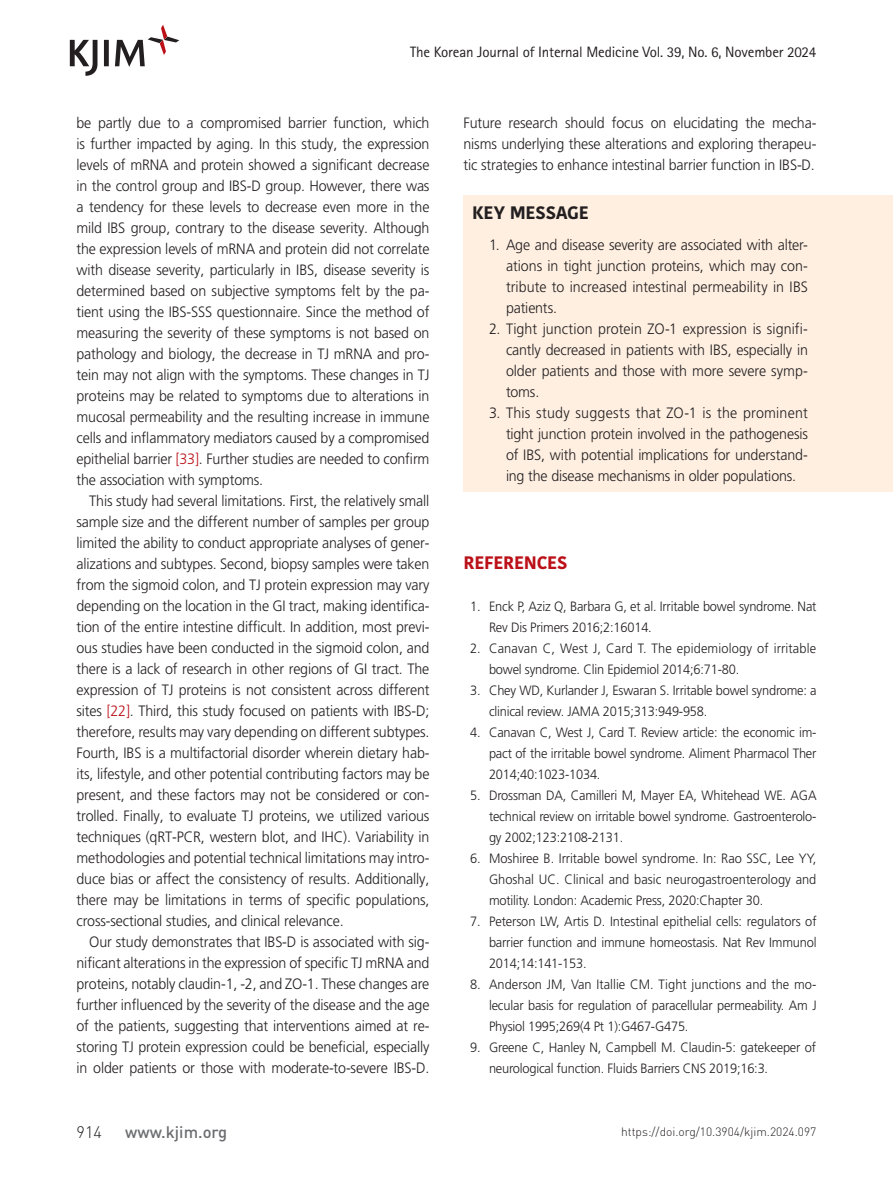
<style>
.page{position:relative;width:893px;height:1191px;background:#fff}
.page>*{position:absolute;margin:0;border:0;box-sizing:border-box;transform-origin:0 0}
.t1{font:700 18px "Kohinoor Bangla";letter-spacing:-.01em;color:#231f20}
.t2{font:700 18px "Kohinoor Bangla";letter-spacing:-.015em;color:#bb1018}
.t3{font:500 16.5px "DIN Pro";color:#6c6d70}
.t4{font:300 16.5px "DIN Pro";color:#231f20}
.t5{font:300 15px/21px "Frutiger LT Std";letter-spacing:-.01em;color:#231f20;text-align:justify;scale:.95 1}
.t6{font:15px "Rotis Sans Serif Std";letter-spacing:-.01em;color:#231f20}
.t7{font:300 13.5px/21px "Frutiger LT Std";letter-spacing:-.015em;color:#231f20;text-align:justify;scale:.95 1}
.t8{font:300 13.5px/21px "Frutiger LT Std";letter-spacing:.01em;color:#231f20;scale:.95 1}
.t9{font:300 12px "DIN Pro";color:#231f20}
.s1{color:#bb1018}
</style>
<div class="page">
<svg style="left:70px;top:25px;width:109px;height:51px"></svg>
<div style="left:463px;top:195px;width:430px;height:297px;background:#feefe1"></div>
<p class="t6" style="left:410px;top:43px;width:408px">The Korean Journal of Internal Medicine Vol. 39, No. 6, November 2024</p>
<p class="t5" style="left:77px;top:112px;width:373px">be partly due to a compromised barrier function, which is further impacted by aging. In this study, the expression levels of mRNA and protein showed a significant decrease in the control group and IBS-D group. However, there was a tendency for these levels to decrease even more in the mild IBS group, contrary to the disease severity. Although the expression levels of mRNA and protein did not correlate with disease severity, particularly in IBS, disease severity is determined based on subjective symptoms felt by the pa&shy;tient using the IBS-SSS questionnaire. Since the method of measuring the severity of these symptoms is not based on pathology and biology, the decrease in TJ mRNA and pro&shy;tein may not align with the symptoms. These changes in TJ proteins may be related to symptoms due to alterations in mucosal permeability and the resulting increase in immune cells and inflammatory mediators caused by a compromised epithelial barrier <span class="s1">[33]</span>. Further studies are needed to confirm the association with symptoms.</p>
<p class="t5" style="left:77px;top:490px;width:373px;text-indent:13px">This study had several limitations. First, the relatively small sample size and the different number of samples per group limited the ability to conduct appropriate analyses of gener&shy;alizations and subtypes. Second, biopsy samples were taken from the sigmoid colon, and TJ protein expression may vary depending on the location in the GI tract, making identifica&shy;tion of the entire intestine difficult. In addition, most previ&shy;ous studies have been conducted in the sigmoid colon, and there is a lack of research in other regions of GI tract. The expression of TJ proteins is not consistent across different sites <span class="s1">[22]</span>. Third, this study focused on patients with IBS-D; therefore, results may vary depending on different subtypes.<br>Fourth, IBS is a multifactorial disorder wherein dietary hab&shy;its, lifestyle, and other potential contributing factors may be present, and these factors may not be considered or con&shy;trolled. Finally, to evaluate TJ proteins, we utilized various techniques (qRT-PCR, western blot, and IHC). Variability in methodologies and potential technical limitations may intro&shy;duce bias or affect the consistency of results. Additionally, there may be limitations in terms of specific populations, cross-sectional studies, and clinical relevance.</p>
<p class="t5" style="left:77px;top:931px;width:373px;text-indent:13px">Our study demonstrates that IBS-D is associated with sig&shy;nificant alterations in the expression of specific TJ mRNA and proteins, notably claudin-1, -2, and ZO-1. These changes are further influenced by the severity of the disease and the age of the patients, suggesting that interventions aimed at re&shy;storing TJ protein expression could be beneficial, especially in older patients or those with moderate-to-severe IBS-D.</p>
<p class="t4" style="left:77px;top:1120px;width:27px">914</p>
<p class="t3" style="left:125px;top:1120px;width:104px">www.kjim.org</p>
<p class="t5" style="left:463px;top:112px;width:373px">Future research should focus on elucidating the mecha&shy;nisms underlying these alterations and exploring therapeu&shy;tic strategies to enhance intestinal barrier function in IBS-D.</p>
<p class="t1" style="left:472px;top:196px;width:118px">KEY MESSAGE</p>
<p class="t5" style="left:506px;top:234px;width:319px;text-indent:-17px">1. Age and disease severity are associated with alter&shy;ations in tight junction proteins, which may con&shy;tribute to increased intestinal permeability in IBS patients.</p>
<p class="t5" style="left:506px;top:318px;width:319px;text-indent:-17px">2. Tight junction protein ZO-1 expression is signifi&shy;cantly decreased in patients with IBS, especially in older patients and those with more severe symp&shy;toms.</p>
<p class="t5" style="left:506px;top:402px;width:319px;text-indent:-17px">3. This study suggests that ZO-1 is the prominent tight junction protein involved in the pathogenesis of IBS, with potential implications for understand&shy;ing the disease mechanisms in older populations.</p>
<p class="t2" style="left:463px;top:546px;width:105px">REFERENCES</p>
<p class="t7" style="left:489px;top:596px;width:346px;text-indent:-19px">1. Enck P, Aziz Q, Barbara G, et al. Irritable bowel syndrome. Nat<br>Rev Dis Primers 2016;2:16014.</p>
<p class="t8" style="left:489px;top:638px;width:346px;text-indent:-19px">2. Canavan C, West J, Card T. The epidemiology of irritable bowel syndrome. Clin Epidemiol 2014;6:71-80.</p>
<p class="t7" style="left:489px;top:680px;width:346px;text-indent:-19px">3. Chey WD, Kurlander J, Eswaran S. Irritable bowel syndrome: a clinical review. JAMA 2015;313:949-958.</p>
<p class="t7" style="left:489px;top:722px;width:346px;text-indent:-19px">4. Canavan C, West J, Card T. Review article: the economic im&shy;pact of the irritable bowel syndrome. Aliment Pharmacol Ther 2014;40:1023-1034.</p>
<p class="t7" style="left:489px;top:785px;width:346px;text-indent:-19px">5. Drossman DA, Camilleri M, Mayer EA, Whitehead WE. AGA technical review on irritable bowel syndrome. Gastroenterolo&shy;gy 2002;123:2108-2131.</p>
<p class="t7" style="left:489px;top:848px;width:346px;text-indent:-19px">6. Moshiree B. Irritable bowel syndrome. In: Rao SSC, Lee YY, Ghoshal UC. Clinical and basic neurogastroenterology and motility. London: Academic Press, 2020:Chapter 30.</p>
<p class="t7" style="left:489px;top:911px;width:346px;text-indent:-19px">7. Peterson LW, Artis D. Intestinal epithelial cells: regulators of barrier function and immune homeostasis. Nat Rev Immunol 2014;14:141-153.</p>
<p class="t7" style="left:489px;top:974px;width:346px;text-indent:-19px">8. Anderson JM, Van Itallie CM. Tight junctions and the mo&shy;lecular basis for regulation of paracellular permeability. Am J Physiol 1995;269(4 Pt 1):G467-G475.</p>
<p class="t7" style="left:489px;top:1037px;width:346px;text-indent:-19px">9. Greene C, Hanley N, Campbell M. Claudin-5: gatekeeper of neurological function. Fluids Barriers CNS 2019;16:3.</p>
<p class="t9" style="left:621px;top:1123px;width:197px">https://doi.org/10.3904/kjim.2024.097</p>
</div>
